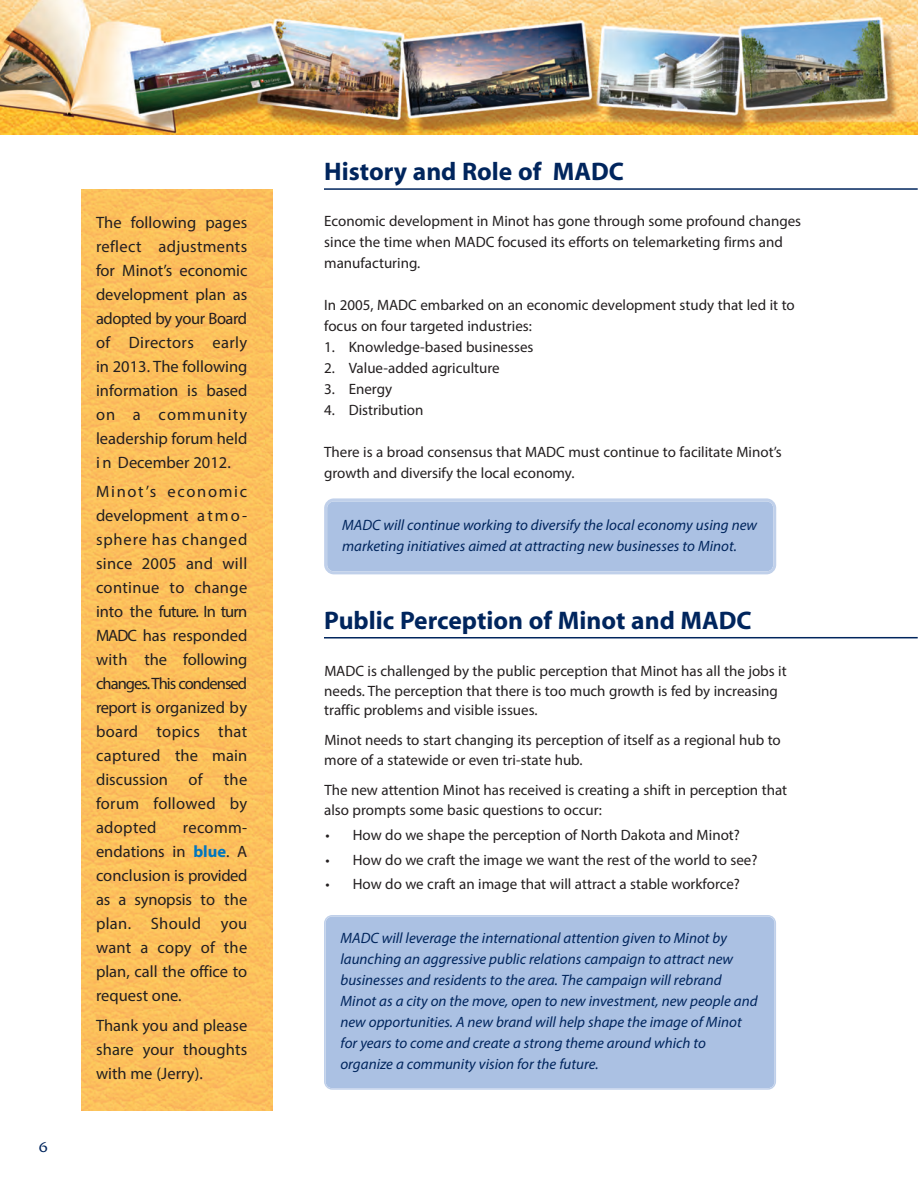
<style>
.page{position:relative;width:918px;height:1188px;background:#fff}
.page>*{position:absolute;margin:0;border:0;box-sizing:border-box;transform-origin:0 0}
.t1{font:700 25.5px "Myriad";color:#00255d}
.t2{font:16.5px/24px "Myriad Pro";letter-spacing:.005em;color:#231f20;text-align:justify}
.t3{font:15px/21px "Myriad Pro";color:#231f20}
.t4{font:italic 15px/21px "Myriad Pro";color:#00255d}
.t5{font:15px "Friz Quadrata";color:#00255d}
.s1{font-weight:700;color:#0076be}
</style>
<div class="page">
<img style="left:0;top:0;width:918px;height:135px">
<hr style="left:324px;top:188px;width:594px;height:2px;background:#00255d">
<svg style="left:324px;top:498px;width:452px;height:76px;background:#adc3e3"></svg>
<img style="left:81px;top:189px;width:191px;height:922px">
<div style="left:324px;top:915px;width:452px;height:175px;background:#abc1e3"></div>
<hr style="left:324px;top:637px;width:594px;height:2px;background:#00255d">
<p class="t5" style="left:39px;top:1138px;width:10px">6</p>
<p class="t2" style="left:96px;top:212px;width:153px">The following pages reflect adjustments for Minot’s economic development plan as adopted by your Board of Directors early in 2013. The following information is based on a community leadership forum held i n December 2012.</p>
<p class="t2" style="left:96px;top:481px;width:153px">Minot’s economic development a t m o - sphere has changed since 2005 and will continue to change into the future. In turn MADC has responded with the following changes. This condensed report is organized by board topics that captured the main discussion of</p>
<p class="t2" style="left:96px;top:769px;width:153px;text-indent:128px">the forum followed by adopted</p>
<p class="t2" style="left:96px;top:817px;width:153px;text-indent:87px">recomm&shy;endations in <span class="s1">blue</span>. A conclusion is provided as a synopsis to the plan. Should you want a copy of the plan, call the office to request one.</p>
<p class="t2" style="left:96px;top:1015px;width:153px">Thank you and please share your thoughts with me (Jerry).</p>
<h1 class="t1" style="left:324px;top:162px;width:301px">History and Role of MADC</h1>
<p class="t3" style="left:324px;top:212px;width:479px">Economic development in Minot has gone through some profound changes since the time when MADC focused its efforts on telemarketing firms and manufacturing.</p>
<p class="t3" style="left:324px;top:296px;width:472px">In 2005, MADC embarked on an economic development study that led it to focus on four targeted industries:</p>
<p class="t3" style="left:324px;top:338px;width:211px">1. Knowledge-based businesses</p>
<p class="t3" style="left:324px;top:359px;width:177px">2. Value-added agriculture</p>
<p class="t3" style="left:324px;top:380px;width:69px">3. Energy</p>
<p class="t3" style="left:324px;top:401px;width:101px">4. Distribution</p>
<p class="t3" style="left:324px;top:443px;width:459px">There is a broad consensus that MADC must continue to facilitate Minot’s growth and diversify the local economy.</p>
<p class="t4" style="left:342px;top:515px;width:416px">MADC will continue working to diversify the local economy using new marketing initiatives aimed at attracting new businesses to Minot.</p>
<h1 class="t1" style="left:324px;top:611px;width:429px">Public Perception of Minot and MADC</h1>
<p class="t3" style="left:324px;top:663px;width:464px;line-height:19.5px">MADC is challenged by the public perception that Minot has all the jobs it needs. The perception that there is too much growth is fed by increasing traffic problems and visible issues.</p>
<p class="t3" style="left:324px;top:732px;width:458px;line-height:19.5px">Minot needs to start changing its perception of itself as a regional hub to more of a statewide or even tri-state hub.</p>
<p class="t3" style="left:324px;top:782px;width:465px;line-height:19.5px">The new attention Minot has received is creating a shift in perception that also prompts some basic questions to occur:</p>
<p class="t3" style="left:326px;top:825px;width:416px">• How do we shape the perception of North Dakota and Minot?</p>
<p class="t3" style="left:326px;top:850px;width:433px">• How do we craft the image we want the rest of the world to see?</p>
<p class="t3" style="left:326px;top:875px;width:416px">• How do we craft an image that will attract a stable workforce?</p>
<p class="t4" style="left:340px;top:929px;width:419px">MADC will leverage the international attention given to Minot by launching an aggressive public relations campaign to attract new businesses and residents to the area. The campaign will rebrand Minot as a city on the move, open to new investment, new people and new opportunities. A new brand will help shape the image of Minot for years to come and create a strong theme around which to organize a community vision for the future.</p>
</div>
